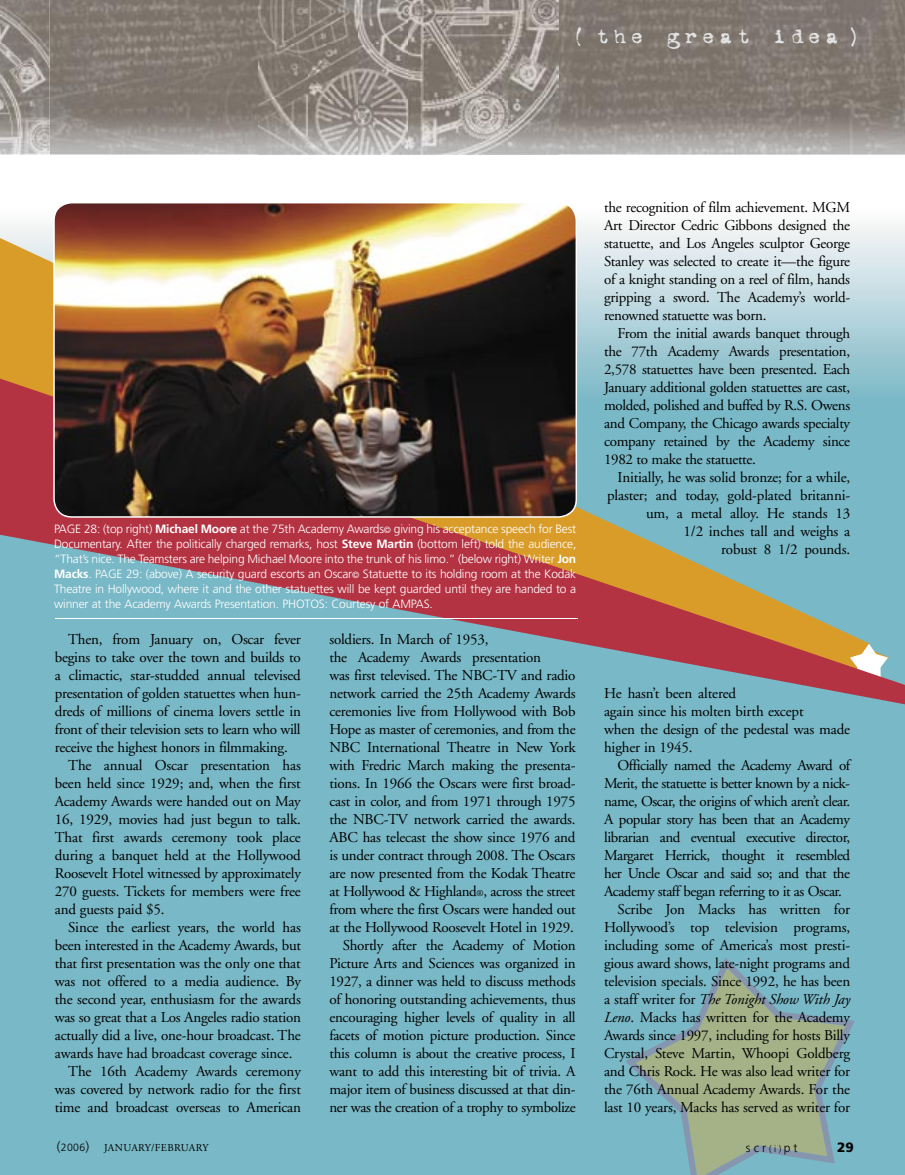
<style>
.page{position:relative;width:905px;height:1175px;background:#fff}
.page>*{position:absolute;margin:0;border:0;box-sizing:border-box;transform-origin:0 0}
.t1{font:21.45px "Vintage Typewriter Two";letter-spacing:.215em;color:#e0e1e1}
.t2{font:15px/18px "Adobe Garamond";letter-spacing:-.015em;color:#000;text-align:justify}
.t3{font:15px "Adobe Garamond";letter-spacing:-.035em;color:#000}
.t4{font:italic 15px "Adobe Garamond";letter-spacing:-.01em;color:#000}
.t5{font:900 13.5px "Frutiger";color:#000}
.t6{font:300 12.15px "Frutiger";color:#000}
.t7{font:300 12px/15px "Frutiger";letter-spacing:-.015em;color:#fff;text-align:justify}
.t8{font:10.5px "Adobe Garamond";letter-spacing:.03em;color:#000}
.s1{font-weight:700}
.s2{font-size:9px}
.s3{font-style:normal}
.s4{font-style:italic}
.s5{font-family:"Frutiger";font-weight:300;font-size:13.5px}
.s6{font-family:"Frutiger";font-weight:300}
.s7{font-size:9.45px}
</style>
<div class="page">
<div style="left:0;top:396px;width:904px;height:779px;background:#79b8c6"></div>
<svg style="left:1px;top:225px;width:903px;height:153px"></svg>
<svg style="left:625px;top:958px;width:229px;height:217px"></svg>
<svg style="left:0;top:225px;width:1px;height:13px"></svg>
<svg style="left:0;top:238px;width:889px;height:140px;background:#c0d0c7"></svg>
<svg style="left:0;top:378px;width:904px;height:326px"></svg>
<img style="left:53px;top:203px;width:524px;height:315px">
<hr style="left:56px;top:618px;width:522px;height:1px;background:#fff">
<img style="left:0;top:0;width:904px;height:155px">
<img style="left:0;top:0;width:50px;height:31px">
<img style="left:0;top:115px;width:50px;height:40px">
<img style="left:258px;top:0;width:300px;height:155px">
<h1 class="t1" style="left:572px;top:25px;width:288px">( the great idea )</h1>
<p class="t7" style="left:54px;top:521px;width:524px">PAGE 28: (top right) <span class="s1">Michael Moore</span> at the 75th Academy Awards<span class="s2">©</span> giving his acceptance speech for Best Documentary. After the politically charged remarks, host <span class="s1">Steve Martin</span> (bottom left) told the audience, “That’s nice. The Teamsters are helping Michael Moore into the trunk of his limo.” (below right) Writer <span class="s1">Jon Macks</span>. PAGE 29: (above) A security guard escorts an Oscar<span class="s2">©</span> Statuette to its holding room at the Kodak Theatre in Hollywood, where it and the other statuettes will be kept guarded until they are handed to a winner at the Academy Awards Presentation. PHOTOS: Courtesy of AMPAS.</p>
<p class="t2" style="left:68px;top:630px;width:234px">Then, from January on, Oscar fever</p>
<p class="t2" style="left:55px;top:648px;width:248px">begins to take over the town and builds to</p>
<p class="t2" style="left:55px;top:666px;width:248px">a climactic, star-studded annual televised</p>
<p class="t2" style="left:55px;top:684px;width:247px">presentation of golden statuettes when hun-</p>
<p class="t2" style="left:55px;top:702px;width:247px">dreds of millions of cinema lovers settle in</p>
<p class="t2" style="left:55px;top:720px;width:247px">front of their television sets to learn who will</p>
<p class="t2" style="left:55px;top:738px;width:234px">receive the highest honors in filmmaking.</p>
<p class="t2" style="left:68px;top:756px;width:234px">The annual Oscar presentation has</p>
<p class="t2" style="left:55px;top:774px;width:247px">been held since 1929; and, when the first</p>
<p class="t2" style="left:55px;top:792px;width:247px">Academy Awards were handed out on May</p>
<p class="t2" style="left:55px;top:810px;width:247px">16, 1929, movies had just begun to talk.</p>
<p class="t2" style="left:55px;top:828px;width:247px">That first awards ceremony took place</p>
<p class="t2" style="left:55px;top:846px;width:247px">during a banquet held at the Hollywood</p>
<p class="t2" style="left:55px;top:864px;width:248px">Roosevelt Hotel witnessed by approximately</p>
<p class="t2" style="left:55px;top:882px;width:247px">270 guests. Tickets for members were free</p>
<p class="t2" style="left:55px;top:900px;width:111px">and guests paid $5.</p>
<p class="t2" style="left:68px;top:918px;width:234px">Since the earliest years, the world has</p>
<p class="t2" style="left:55px;top:936px;width:248px">been interested in the Academy Awards, but</p>
<p class="t2" style="left:55px;top:954px;width:247px">that first presentation was the only one that</p>
<p class="t2" style="left:55px;top:972px;width:248px">was not offered to a media audience. By</p>
<p class="t2" style="left:55px;top:990px;width:248px">the second year, enthusiasm for the awards</p>
<p class="t2" style="left:55px;top:1008px;width:248px">was so great that a Los Angeles radio station</p>
<p class="t2" style="left:55px;top:1026px;width:247px">actually did a live, one-hour broadcast. The</p>
<p class="t2" style="left:55px;top:1044px;width:239px">awards have had broadcast coverage since.</p>
<p class="t2" style="left:68px;top:1062px;width:234px">The 16th Academy Awards ceremony</p>
<p class="t2" style="left:55px;top:1080px;width:248px">was covered by network radio for the first</p>
<p class="t2" style="left:55px;top:1098px;width:248px">time and broadcast overseas to American</p>
<p class="t2" style="left:329px;top:630px;width:160px">soldiers. In March of 1953,</p>
<p class="t2" style="left:329px;top:648px;width:213px">the Academy Awards presentation</p>
<p class="t2" style="left:329px;top:666px;width:247px">was first televised. The NBC-TV and radio</p>
<p class="t2" style="left:329px;top:684px;width:248px">network carried the 25th Academy Awards</p>
<p class="t2" style="left:329px;top:702px;width:247px">ceremonies live from Hollywood with Bob</p>
<p class="t2" style="left:329px;top:720px;width:248px">Hope as master of ceremonies, and from the</p>
<p class="t2" style="left:329px;top:738px;width:248px">NBC International Theatre in New York</p>
<p class="t2" style="left:329px;top:756px;width:248px">with Fredric March making the presenta-</p>
<p class="t2" style="left:329px;top:774px;width:248px">tions. In 1966 the Oscars were first broad-</p>
<p class="t2" style="left:329px;top:792px;width:247px">cast in color, and from 1971 through 1975</p>
<p class="t2" style="left:329px;top:810px;width:248px">the NBC-TV network carried the awards.</p>
<p class="t2" style="left:329px;top:828px;width:248px">ABC has telecast the show since 1976 and</p>
<p class="t2" style="left:329px;top:846px;width:247px">is under contract through 2008. The Oscars</p>
<p class="t2" style="left:329px;top:864px;width:247px">are now presented from the Kodak Theatre</p>
<p class="t2" style="left:329px;top:882px;width:247px">at Hollywood &amp; Highland<span class="s2">®</span>, across the street</p>
<p class="t2" style="left:329px;top:900px;width:248px">from where the first Oscars were handed out</p>
<p class="t2" style="left:329px;top:918px;width:246px">at the Hollywood Roosevelt Hotel in 1929.</p>
<p class="t2" style="left:343px;top:936px;width:234px">Shortly after the Academy of Motion</p>
<p class="t2" style="left:329px;top:954px;width:247px">Picture Arts and Sciences was organized in</p>
<p class="t2" style="left:329px;top:972px;width:247px">1927, a dinner was held to discuss methods</p>
<p class="t2" style="left:329px;top:990px;width:247px">of honoring outstanding achievements, thus</p>
<p class="t2" style="left:329px;top:1008px;width:248px">encouraging higher levels of quality in all</p>
<p class="t2" style="left:329px;top:1026px;width:247px">facets of motion picture production. Since</p>
<p class="t2" style="left:329px;top:1044px;width:248px">this column is about the creative process, I</p>
<p class="t2" style="left:329px;top:1062px;width:247px">want to add this interesting bit of trivia. A</p>
<p class="t2" style="left:329px;top:1080px;width:248px">major item of business discussed at that din-</p>
<p class="t2" style="left:329px;top:1098px;width:248px">ner was the creation of a trophy to symbolize</p>
<p class="t2" style="left:604px;top:198px;width:248px">the recognition of film achievement. MGM Art Director Cedric Gibbons designed the statuette, and Los Angeles sculptor George Stanley was selected to create it—the figure of a knight standing on a reel of film, hands gripping a sword. The Academy’s world&shy;renowned statuette was born.</p>
<p class="t2" style="left:604px;top:324px;width:248px;text-indent:14px">From the initial awards banquet through the 77th Academy Awards presentation, 2,578 statuettes have been presented. Each January additional golden statuettes are cast, molded, polished and buffed by R.S. Owens and Company, the Chicago awards specialty company retained by the Academy since 1982 to make the statuette.</p>
<p class="t2" style="left:607px;top:468px;width:245px;text-align:right">Initially, he was solid bronze; for a while, plaster; and today, gold-plated britanni&shy;um, a metal alloy. He stands 13<br>1/2 inches tall and weighs a<br>robust 8 1/2 pounds.</p>
<p class="t2" style="left:604px;top:684px;width:248px;text-align:left">He hasn’t been altered<br>again since his molten birth except<br>when the design of the pedestal was made higher in 1945.</p>
<p class="t2" style="left:617px;top:756px;width:234px">Officially named the Academy Award of</p>
<p class="t3" style="left:604px;top:775px;width:247px">Merit, the statuette is better known by a nick-</p>
<p class="t2" style="left:604px;top:792px;width:247px">name, Oscar, the origins of which aren’t clear.</p>
<p class="t2" style="left:604px;top:810px;width:247px">A popular story has been that an Academy</p>
<p class="t2" style="left:604px;top:828px;width:247px">librarian and eventual executive director,</p>
<p class="t2" style="left:604px;top:846px;width:247px">Margaret Herrick, thought it resembled</p>
<p class="t2" style="left:604px;top:864px;width:247px">her Uncle Oscar and said so; and that the</p>
<p class="t2" style="left:604px;top:882px;width:239px">Academy staff began referring to it as Oscar.</p>
<p class="t2" style="left:617px;top:900px;width:234px">Scribe Jon Macks has written for</p>
<p class="t2" style="left:604px;top:918px;width:247px">Hollywood’s top television programs,</p>
<p class="t2" style="left:604px;top:936px;width:247px">including some of America’s most presti-</p>
<p class="t2" style="left:604px;top:954px;width:247px">gious award shows, late-night programs and</p>
<p class="t2" style="left:604px;top:972px;width:248px">television specials. Since 1992, he has been</p>
<p class="t4" style="left:604px;top:991px;width:247px"><span class="s3">a staff writer for</span> The Tonight Show With Jay</p>
<p class="t2" style="left:604px;top:1008px;width:248px"><span class="s4">Leno</span>. Macks has written for the Academy</p>
<p class="t2" style="left:604px;top:1026px;width:247px">Awards since 1997, including for hosts Billy</p>
<p class="t2" style="left:604px;top:1044px;width:248px">Crystal, Steve Martin, Whoopi Goldberg</p>
<p class="t2" style="left:604px;top:1062px;width:248px">and Chris Rock. He was also lead writer for</p>
<p class="t2" style="left:604px;top:1080px;width:247px">the 76th Annual Academy Awards. For the</p>
<p class="t2" style="left:604px;top:1098px;width:248px">last 10 years, Macks has served as writer for</p>
<p class="t8" style="left:57px;top:1142px;width:153px"><span class="s5">(</span><span class="s6">2006</span><span class="s5">)</span> JANUARY/FEBRUARY</p>
<p class="t6" style="left:746px;top:1141px;width:53px">scr<span class="s7">(i)</span>pt</p>
<p class="t5" style="left:837px;top:1139px;width:18px">29</p>
</div>
